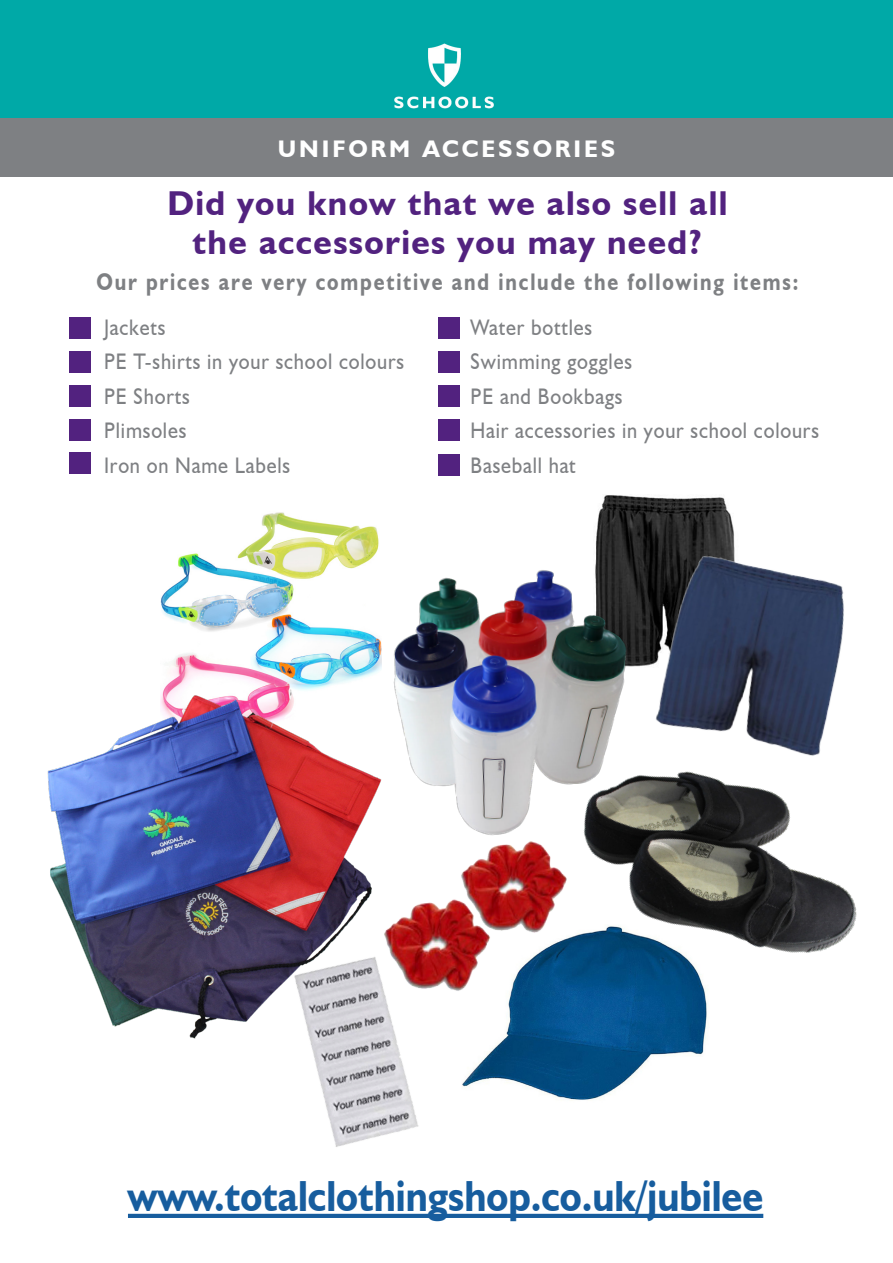
<style>
.page{position:relative;width:893px;height:1263px;background:#fff}
.page>*{position:absolute;margin:0;border:0;box-sizing:border-box;transform-origin:0 0}
.t1{font:700 43.5px "Humanist 521 BT";color:#175d9e;scale:.9 1}
.t2{font:700 34.5px/39px "Humanist 521 BT";letter-spacing:.04em;color:#52227f;text-align:center}
.t3{font:700 24px "Humanist 521 BT";letter-spacing:.09em;color:#7e8083;scale:.85 1}
.t4{font:700 24px "Humanist 521 BT";letter-spacing:.12em;color:#fff}
.t5{font:22.5px/34.5px "Humanist 521 BT";letter-spacing:.04em;color:#7e8083;scale:.9 1}
</style>
<div class="page">
<div style="left:0;top:0;width:893px;height:120px;background:#00a9a7"></div>
<img style="left:394px;top:43px;width:100px;height:66px">
<div style="left:0;top:118px;width:893px;height:58px;background:#7e8083"></div>
<div style="left:438px;top:318px;width:21px;height:21px;background:#52227f"></div>
<div style="left:438px;top:352px;width:21px;height:21px;background:#52227f"></div>
<div style="left:438px;top:386px;width:21px;height:21px;background:#52227f"></div>
<div style="left:69px;top:318px;width:21px;height:21px;background:#52227f"></div>
<div style="left:69px;top:352px;width:21px;height:21px;background:#52227f"></div>
<div style="left:69px;top:386px;width:21px;height:21px;background:#52227f"></div>
<div style="left:69px;top:420px;width:21px;height:21px;background:#52227f"></div>
<div style="left:69px;top:453px;width:21px;height:21px;background:#52227f"></div>
<div style="left:438px;top:420px;width:21px;height:21px;background:#52227f"></div>
<div style="left:438px;top:455px;width:21px;height:21px;background:#52227f"></div>
<img style="left:596px;top:495px;width:139px;height:50px">
<img style="left:476px;top:1043px;width:228px;height:57px">
<img style="left:160px;top:512px;width:219px;height:144px">
<img style="left:47px;top:656px;width:325px;height:383px">
<img style="left:359px;top:545px;width:287px;height:318px">
<img style="left:380px;top:837px;width:107px;height:131px">
<img style="left:487px;top:656px;width:370px;height:387px">
<img style="left:229px;top:924px;width:247px;height:223px">
<img style="left:646px;top:543px;width:211px;height:226px">
<hr style="left:128px;top:1214px;width:635px;height:4px;background:#175d9e">
<p class="t4" style="left:278px;top:138px;width:339px">UNIFORM ACCESSORIES</p>
<h2 class="t2" style="left:167px;top:187px;width:561px">Did you know that we also sell all the accessories you may need?</h2>
<p class="t3" style="left:96px;top:272px;width:827px">Our prices are very competitive and include the following items:</p>
<p class="t5" style="left:471px;top:312px;width:389px">Water bottles<br>Swimming goggles<br>PE and Bookbags<br>Hair accessories in your school colours<br>Baseball hat</p>
<p class="t5" style="left:104px;top:312px;width:335px">Jackets<br>PE T-shirts in your school colours<br>PE Shorts<br>Plimsoles<br>Iron on Name Labels</p>
<h1 class="t1" style="left:128px;top:1178px;width:707px">www.totalclothingshop.co.uk/jubilee</h1>
</div>
